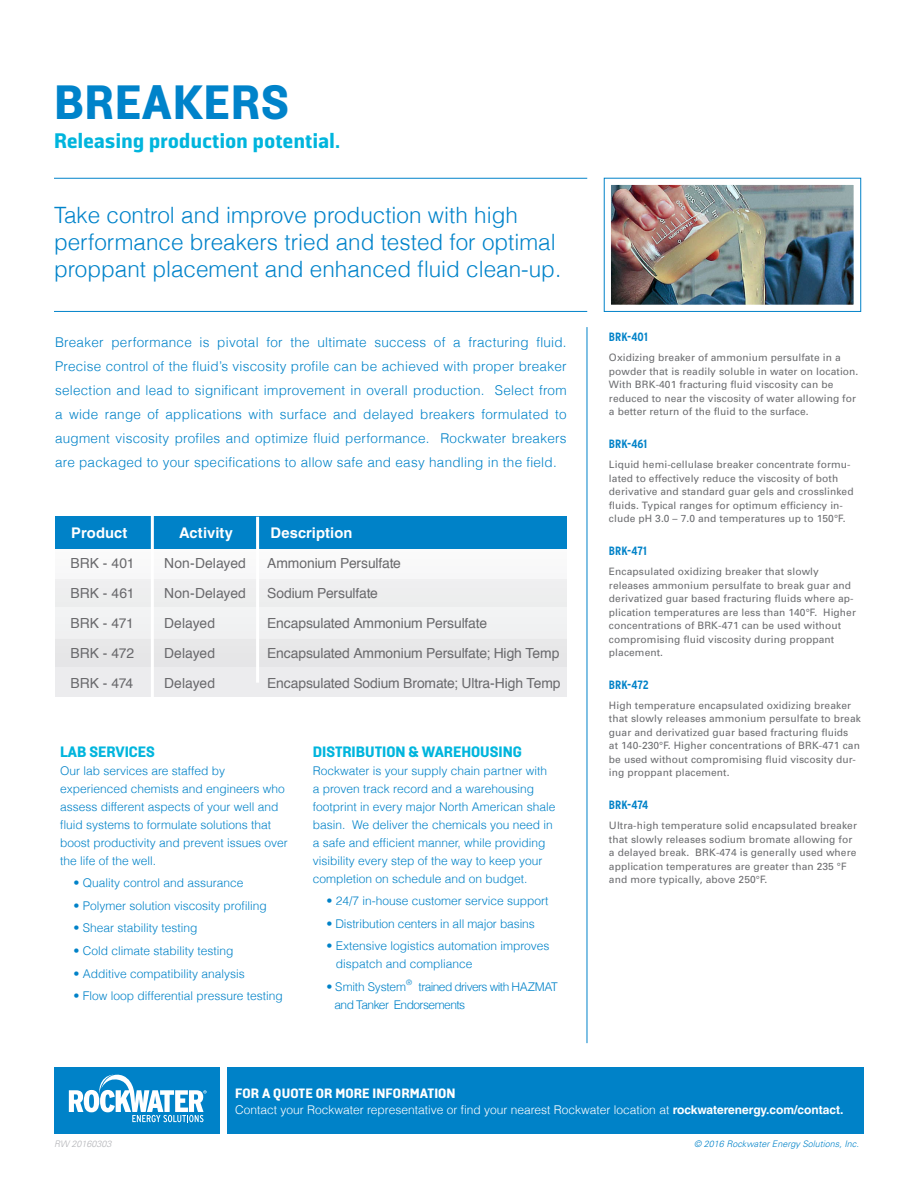
<style>
.page{position:relative;width:918px;height:1188px;background:#fff}
.page>*{position:absolute;margin:0;border:0;box-sizing:border-box;transform-origin:0 0}
.t1{font:900 48px "Solido";letter-spacing:.02em;color:#0083ca}
.Body_intro{font:300 22.5px/27px "Helvetica";color:#0083ca}
.t2{font:900 21px "Solido";letter-spacing:.02em;color:#00b5dd}
.t3{font:900 15px "Solido";color:#00b5dd}
.t4{font:700 14.7px "Helvetica LT Std";letter-spacing:.005em;color:#fff}
.t5{font:13.95px "Helvetica";letter-spacing:-.01em;color:#69696c}
.t6{font:300 13.5px/24px "Helvetica";letter-spacing:.02em;color:#0082c8;text-align:justify}
.t7{font:900 13.5px "Solido";letter-spacing:.01em;color:#fff}
.Body{font:300 12px/18px "Helvetica";color:#0082c8}
.t8{font:300 12px "Helvetica";color:#fff}
.Body-2{font:300 12px/18px "Helvetica";letter-spacing:-.045em;color:#0082c8}
.t9{font:700 condensed 12px "Interstate";letter-spacing:.01em;color:#0082c8}
.t10{font:10.2px/13.5px "Univers";letter-spacing:.01em;color:#6c6d70}
.t11{font:italic 300 9px "Univers";color:#0082c8}
.t12{font:italic 300 9px "Univers";color:#b2b3b7}
.Body-3{font:300 7.5px "Helvetica";color:#0082c8}
.s1{font-family:"Helvetica LT Std";font-weight:700}
</style>
<div class="page">
<div style="left:54px;top:1067px;width:166px;height:67px;background:#0082c8"></div>
<div style="left:227px;top:1067px;width:637px;height:67px;background:#0082c8"></div>
<svg style="left:69px;top:1075px;width:138px;height:47px"></svg>
<img style="left:612px;top:186px;width:241px;height:118px">
<div style="left:604px;top:178px;width:257px;height:134px;border:7px solid #fff"></div>
<div style="left:604px;top:178px;width:257px;height:134px;border:1px solid #0082c8"></div>
<div style="left:55px;top:516px;width:511px;height:181px;background:#f1f2f3"></div>
<div style="left:55px;top:516px;width:511px;height:33px;background:#0082c8"></div>
<div style="left:55px;top:580px;width:511px;height:27px;background:#eeeeef"></div>
<div style="left:55px;top:639px;width:511px;height:28px;background:#e7e7e8"></div>
<hr style="left:151px;top:508px;width:3px;height:196px;background:#fff">
<hr style="left:256px;top:517px;width:3px;height:166px;background:#fff">
<hr style="left:54px;top:178px;width:533px;height:1px;background:#0083ca">
<hr style="left:54px;top:311px;width:533px;height:1px;background:#0083ca">
<hr style="left:587px;top:327px;width:1px;height:716px;background:#0083ca">
<p class="t1" style="left:54px;top:75px;width:237px">BREAKERS</p>
<p class="t2" style="left:54px;top:129px;width:288px">Releasing production potential.</p>
<p class="Body_intro" style="left:54px;top:201px;width:509px">Take control and improve production with high performance breakers tried and tested for optimal proppant placement and enhanced fluid clean-up.</p>
<p class="t6" style="left:55px;top:330px;width:513px">Breaker performance is pivotal for the ultimate success of a fracturing fluid.<br>Precise control of the fluid’s viscosity profile can be achieved with proper breaker selection and lead to significant improvement in overall production. Select from a wide range of applications with surface and delayed breakers formulated to augment viscosity profiles and optimize fluid performance. Rockwater breakers are packaged to your specifications to allow safe and easy handling in the field.</p>
<p class="t4" style="left:71px;top:524px;width:58px">Product</p>
<p class="t4" style="left:179px;top:524px;width:55px">Activity</p>
<p class="t4" style="left:271px;top:524px;width:83px">Description</p>
<p class="t5" style="left:70px;top:552px;width:66px">BRK - 401</p>
<p class="t5" style="left:70px;top:582px;width:66px">BRK - 461</p>
<p class="t5" style="left:70px;top:612px;width:65px">BRK - 471</p>
<p class="t5" style="left:70px;top:643px;width:65px">BRK - 472</p>
<p class="t5" style="left:70px;top:673px;width:64px">BRK - 474</p>
<p class="t5" style="left:164px;top:552px;width:83px">Non-Delayed</p>
<p class="t5" style="left:164px;top:582px;width:83px">Non-Delayed</p>
<p class="t5" style="left:164px;top:612px;width:52px">Delayed</p>
<p class="t5" style="left:164px;top:643px;width:52px">Delayed</p>
<p class="t5" style="left:164px;top:673px;width:52px">Delayed</p>
<p class="t5" style="left:267px;top:552px;width:135px">Ammonium Persulfate</p>
<p class="t5" style="left:267px;top:582px;width:112px">Sodium Persulfate</p>
<p class="t5" style="left:267px;top:612px;width:221px">Encapsulated Ammonium Persulfate</p>
<p class="t5" style="left:267px;top:643px;width:294px">Encapsulated Ammonium Persulfate; High Temp</p>
<p class="t5" style="left:267px;top:673px;width:295px">Encapsulated Sodium Bromate; Ultra-High Temp</p>
<p class="t3" style="left:60px;top:743px;width:96px">LAB SERVICES</p>
<p class="Body" style="left:60px;top:761px;width:229px">Our lab services are staffed by experienced chemists and engineers who assess different aspects of your well and fluid systems to formulate solutions that boost productivity and prevent issues over the life of the well.</p>
<p class="Body" style="left:74px;top:873px;width:171px">• Quality control and assurance</p>
<p class="Body" style="left:74px;top:896px;width:195px">• Polymer solution viscosity profiling</p>
<p class="Body" style="left:74px;top:919px;width:126px">• Shear stability testing</p>
<p class="Body" style="left:74px;top:941px;width:162px">• Cold climate stability testing</p>
<p class="Body" style="left:74px;top:964px;width:173px">• Additive compatibility analysis</p>
<p class="Body" style="left:74px;top:986px;width:211px">• Flow loop differential pressure testing</p>
<p class="t3" style="left:313px;top:743px;width:210px">DISTRIBUTION &amp; WAREHOUSING</p>
<p class="Body" style="left:313px;top:761px;width:244px">Rockwater is your supply chain partner with a proven track record and a warehousing footprint in every major North American shale basin. We deliver the chemicals you need in a safe and efficient manner, while providing visibility every step of the way to keep your completion on schedule and on budget.</p>
<p class="Body" style="left:326px;top:891px;width:224px">• 24/7 in-house customer service support</p>
<p class="Body" style="left:326px;top:914px;width:210px">• Distribution centers in all major basins</p>
<p class="Body" style="left:336px;top:937px;width:215px;text-indent:-9px">• Extensive logistics automation improves dispatch and compliance</p>
<p class="Body" style="left:326px;top:977px;width:81px">• Smith System</p>
<p class="Body-3" style="left:406px;top:976px;width:7px">®</p>
<p class="Body-2" style="left:334px;top:977px;width:225px;text-indent:84px">trained drivers with HAZMAT and Tanker Endorsements</p>
<p class="t9" style="left:609px;top:330px;width:40px">BRK-401</p>
<p class="t10" style="left:609px;top:351px;width:251px">Oxidizing breaker of ammonium persulfate in a powder that is readily soluble in water on location.<br>With BRK-401 fracturing fluid viscosity can be reduced to near the viscosity of water allowing for a better return of the fluid to the surface.</p>
<p class="t9" style="left:609px;top:437px;width:40px">BRK-461</p>
<p class="t10" style="left:609px;top:458px;width:246px">Liquid hemi-cellulase breaker concentrate formu&shy;lated to effectively reduce the viscosity of both derivative and standard guar gels and crosslinked fluids. Typical ranges for optimum efficiency in&shy;clude pH 3.0 – 7.0 and temperatures up to 150°F.</p>
<p class="t9" style="left:609px;top:544px;width:39px">BRK-471</p>
<p class="t10" style="left:609px;top:565px;width:249px">Encapsulated oxidizing breaker that slowly releases ammonium persulfate to break guar and derivatized guar based fracturing fluids where ap&shy;plication temperatures are less than 140°F. Higher concentrations of BRK-471 can be used without compromising fluid viscosity during proppant placement.</p>
<p class="t9" style="left:609px;top:678px;width:42px">BRK-472</p>
<p class="t10" style="left:609px;top:699px;width:254px">High temperature encapsulated oxidizing breaker that slowly releases ammonium persulfate to break guar and derivatized guar based fracturing fluids<br>at 140-230°F. Higher concentrations of BRK-471 can be used without compromising fluid viscosity dur&shy;ing proppant placement.</p>
<p class="t9" style="left:609px;top:798px;width:41px">BRK-474</p>
<p class="t10" style="left:609px;top:819px;width:250px">Ultra-high temperature solid encapsulated breaker that slowly releases sodium bromate allowing for a delayed break. BRK-474 is generally used where application temperatures are greater than 235 °F and more typically, above 250°F.</p>
<p class="t12" style="left:54px;top:1139px;width:59px">RW 20160303</p>
<p class="t7" style="left:235px;top:1085px;width:222px">FOR A QUOTE OR MORE INFORMATION</p>
<p class="t8" style="left:235px;top:1100px;width:610px">Contact your Rockwater representative or find your nearest Rockwater location at <span class="s1">rockwaterenergy.com/contact.</span></p>
<p class="t11" style="left:694px;top:1139px;width:166px">© 2016 Rockwater Energy Solutions, Inc.</p>
</div>
